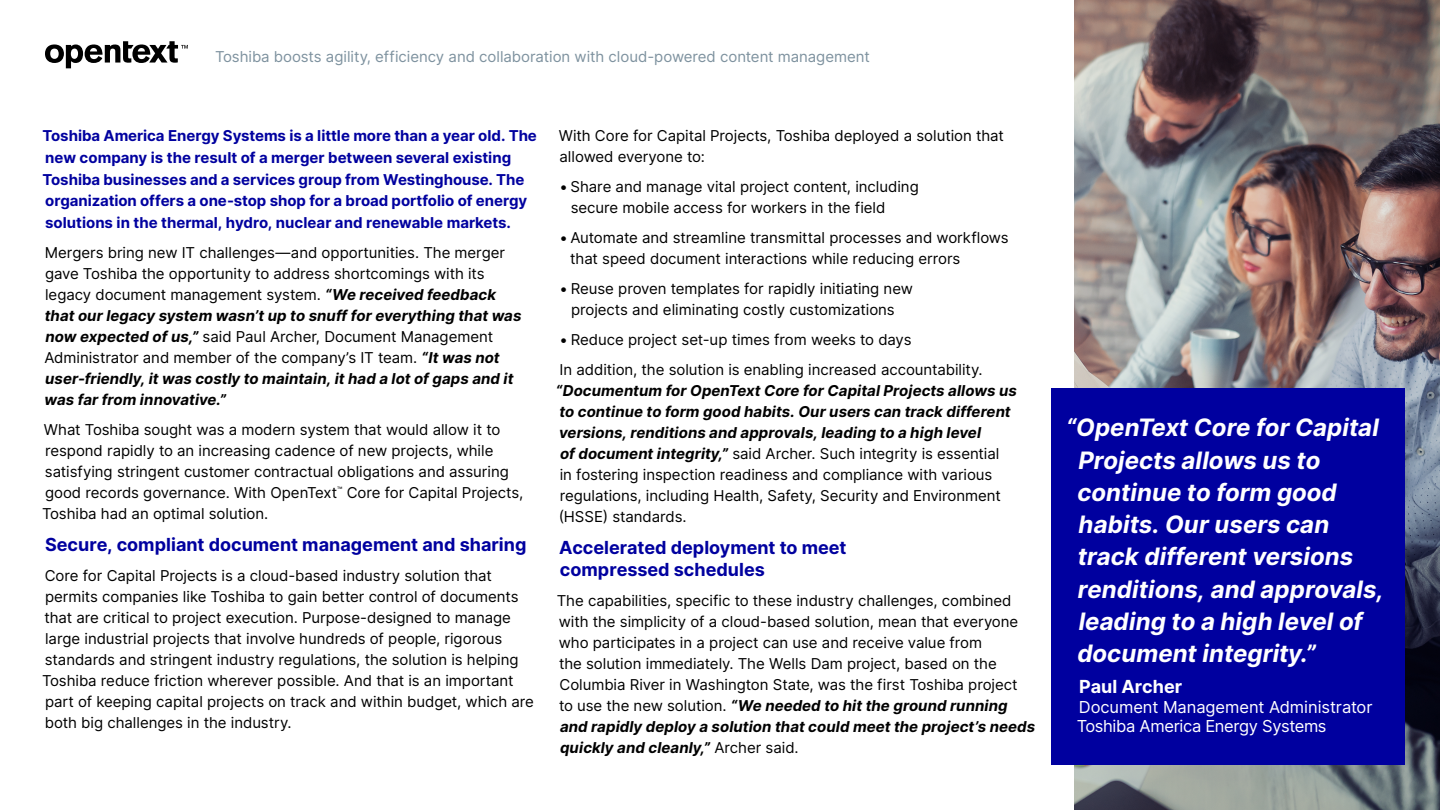
<style>
.page{position:relative;width:1440px;height:810px;background:#fff}
.page>*{position:absolute;margin:0;border:0;box-sizing:border-box;transform-origin:0 0}
.t1{font:italic 700 24px/32.2px "Inter";color:#fff}
.t2{font:700 18px/21.8px "Inter";color:#00009f}
.Quote_Name{font:700 18px "Inter";color:#fff}
.Quote_Title___Compan{font:16.5px/19.8px "Inter";letter-spacing:-.015em;color:#fff}
.Body{font:15px/21px "Inter";letter-spacing:-.005em;color:#000}
.Intro_Paragraph{font:700 15px/21.8px "Inter";letter-spacing:-.005em;color:#00009f}
.t3{font:15px "Inter";letter-spacing:-.005em;color:#7e929f}
.s1{font-weight:700;font-style:italic}
</style>
<div class="page">
<svg style="left:45px;top:41px;width:143px;height:27px"></svg>
<img style="left:1074px;top:0;width:366px;height:810px">
<div style="left:1052px;top:388px;width:353px;height:377px;background:#00009f"></div>
<p class="t3" style="left:215px;top:46px;width:656px">Toshiba boosts agility, efficiency and collaboration with cloud-powered content management</p>
<p class="Intro_Paragraph" style="left:43px;top:125px;width:496px">Toshiba America Energy Systems is a little more than a year old. The new company is the result of a merger between several existing Toshiba businesses and a services group from Westinghouse. The organization offers a one-stop shop for a broad portfolio of energy solutions in the thermal, hydro, nuclear and renewable markets.</p>
<p class="Body" style="left:44px;top:242px;width:479px">Mergers bring new IT challenges—and opportunities. The merger gave Toshiba the opportunity to address shortcomings with its legacy document management system. <span class="s1">“We received feedback that our legacy system wasn’t up to snuff for everything that was now expected of us,”</span> said Paul Archer, Document Management Administrator and member of the company’s IT team. <span class="s1">“It was not user-friendly, it was costly to maintain, it had a lot of gaps and it was far from innovative.”</span></p>
<p class="Body" style="left:42px;top:419px;width:483px">What Toshiba sought was a modern system that would allow it to respond rapidly to an increasing cadence of new projects, while satisfying stringent customer contractual obligations and assuring good records governance. With OpenText<sup>™</sup> Core for Capital Projects, Toshiba had an optimal solution.</p>
<h3 class="t2" style="left:45px;top:534px;width:483px">Secure, compliant document management and sharing</h3>
<p class="Body" style="left:42px;top:565px;width:493px">Core for Capital Projects is a cloud-based industry solution that permits companies like Toshiba to gain better control of documents that are critical to project execution. Purpose-designed to manage large industrial projects that involve hundreds of people, rigorous standards and stringent industry regulations, the solution is helping Toshiba reduce friction wherever possible. And that is an important part of keeping capital projects on track and within budget, which are both big challenges in the industry.</p>
<p class="Body" style="left:559px;top:125px;width:447px">With Core for Capital Projects, Toshiba deployed a solution that allowed everyone to:</p>
<p class="Body" style="left:571px;top:176px;width:350px;text-indent:-11px">• Share and manage vital project content, including secure mobile access for workers in the field</p>
<p class="Body" style="left:570px;top:227px;width:440px;text-indent:-11px">• Automate and streamline transmittal processes and workflows that speed document interactions while reducing errors</p>
<p class="Body" style="left:560px;top:278px;width:355px;text-align:center">• Reuse proven templates for rapidly initiating new projects and eliminating costly customizations</p>
<p class="Body" style="left:560px;top:329px;width:353px">• Reduce project set-up times from weeks to days</p>
<p class="Body" style="left:556px;top:359px;width:462px">In addition, the solution is enabling increased accountability. <span class="s1">“Documentum for OpenText Core for Capital Projects allows us to continue to form good habits. Our users can track different versions, renditions and approvals, leading to a high level<br>of document integrity,”</span> said Archer. Such integrity is essential<br>in fostering inspection readiness and compliance with various regulations, including Health, Safety, Security and Environment (HSSE) standards.</p>
<h3 class="t2" style="left:559px;top:537px;width:289px">Accelerated deployment to meet compressed schedules</h3>
<p class="Body" style="left:557px;top:590px;width:480px">The capabilities, specific to these industry challenges, combined with the simplicity of a cloud-based solution, mean that everyone who participates in a project can use and receive value from<br>the solution immediately. The Wells Dam project, based on the Columbia River in Washington State, was the first Toshiba project<br>to use the new solution. <span class="s1">“We needed to hit the ground running and rapidly deploy a solution that could meet the project’s needs quickly and cleanly,”</span> Archer said.</p>
<p class="t1" style="left:1077px;top:411px;width:308px;text-indent:-11px">“OpenText Core for Capital<br>Projects allows us to continue to form good habits. Our users can track different versions renditions, and approvals, leading to a high level of document integrity.”</p>
<p class="Quote_Name" style="left:1079px;top:673px;width:104px">Paul Archer</p>
<p class="Quote_Title___Compan" style="left:1077px;top:696px;width:297px">Document Management Administrator<br>Toshiba America Energy Systems</p>
</div>
